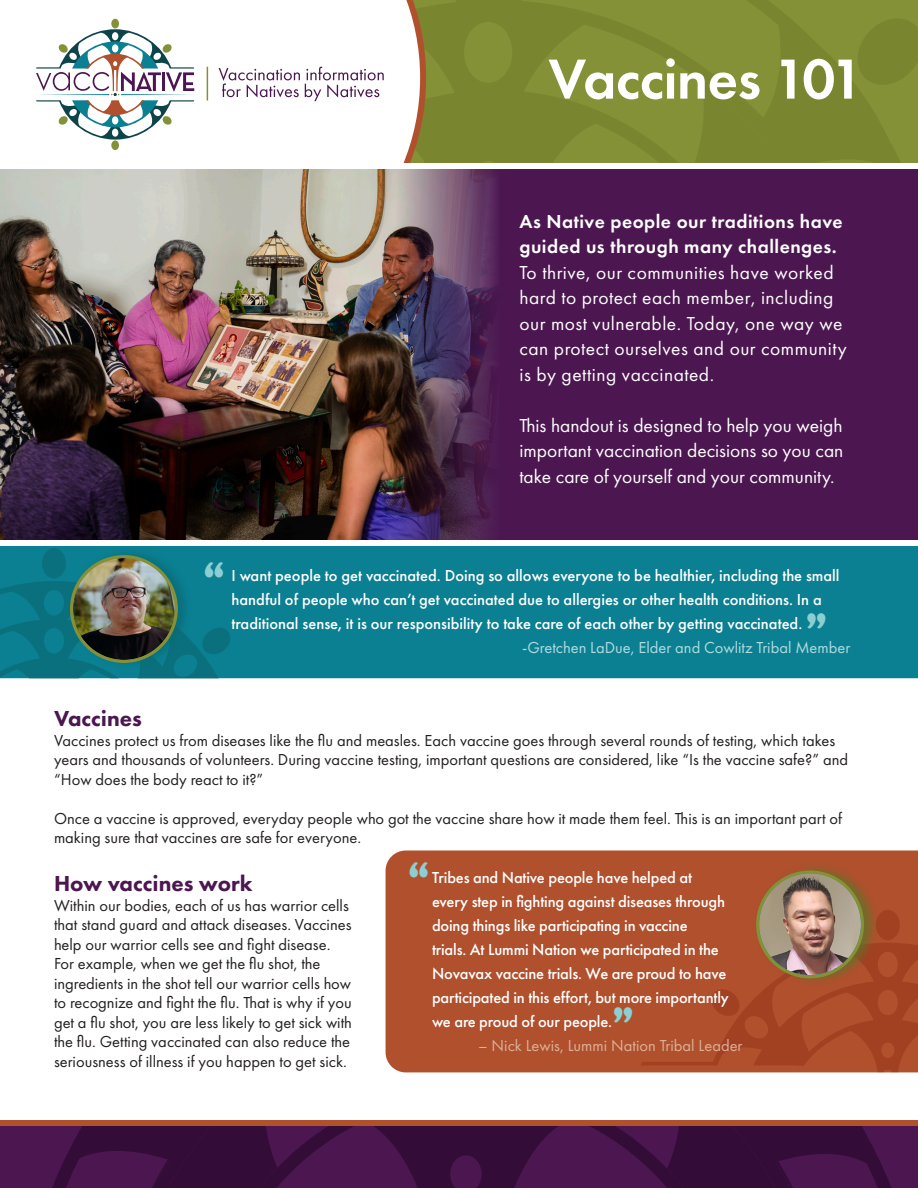
<style>
.page{position:relative;width:918px;height:1188px;background:#fff}
.page>*{position:absolute;margin:0;border:0;box-sizing:border-box;transform-origin:0 0}
.t1{font:600 58.5px "Futura PT";letter-spacing:-.01em;color:#fff}
.t2{font:900 37.5px "Cooper";color:#8ccfd3}
.t3{font:800 22.5px "Futura PT";color:#4c1751}
.t4{font:19.5px/25.5px "Futura PT";letter-spacing:.025em;color:#fff}
.t5{font:600 19.5px/25.5px "Futura PT";letter-spacing:.025em;color:#fff}
.t6{font:16.5px/19.5px "Futura PT";color:#231f20}
.t7{font:500 16.5px/24px "Futura PT";letter-spacing:-.01em;color:#fff}
.t8{font:16.5px "Futura PT";color:#b0dcdf}
.t9{font:16.5px "Futura PT";color:#dcb198}
</style>
<div class="page">
<div style="left:0;top:164px;width:918px;height:380px;background:#4c1751"></div>
<img style="left:0;top:168px;width:505px;height:372px">
<svg style="left:36px;top:0;width:882px;height:163px"></svg>
<div style="left:0;top:546px;width:918px;height:132px;background:#0b8092"></div>
<div style="left:42px;top:548px;width:24px;height:30px;background:#0b707e;border-radius:50%"></div>
<svg style="left:0;top:581px;width:301px;height:97px;background:#0b7b8c"></svg>
<div style="left:0;top:163px;width:918px;height:5px;background:#fff"></div>
<div style="left:0;top:540px;width:918px;height:6px;background:#fff"></div>
<div style="left:0;top:1126px;width:918px;height:62px;background:#4c1751"></div>
<svg style="left:61px;top:1126px;width:820px;height:62px;background:#3d1142"></svg>
<div style="left:0;top:1120px;width:918px;height:6px;background:#b0502d"></div>
<div style="left:68px;top:546px;width:125px;height:125px;background:#086975;opacity:.75"></div>
<div style="left:71px;top:557px;width:105px;height:104px;background:#859137;border-radius:50%"></div>
<img style="left:73px;top:558px;width:102px;height:102px;border-radius:51px">
<div style="left:70px;top:555px;width:108px;height:108px;border:3px solid #859137;border-radius:50%"></div>
<div style="left:386px;top:850px;width:532px;height:222px;background:#b0502d"></div>
<div style="left:755px;top:862px;width:124px;height:124px;background:#5e7428;opacity:.75"></div>
<svg style="left:640px;top:873px;width:278px;height:199px;background:#ab4e2b"></svg>
<img style="left:767px;top:873px;width:87px;height:102px">
<div style="left:756px;top:870px;width:108px;height:108px;border:3px solid #859137;border-radius:50%"></div>
<h1 class="t1" style="left:548px;top:42px;width:317px">Vaccines 101</h1>
<p class="t5" style="left:519px;top:208px;width:325px">As Native people our traditions have guided us through many challenges.</p>
<p class="t4" style="left:519px;top:260px;width:329px">To thrive, our communities have worked hard to protect each member, including our most vulnerable. Today, one way we can protect ourselves and our community is by getting vaccinated.</p>
<p class="t4" style="left:519px;top:413px;width:325px;text-align:justify">This handout is designed to help you weigh important vaccination decisions so you can take care of yourself and your community.</p>
<h2 class="t2" style="left:204px;top:554px;width:22px">“</h2>
<p class="t7" style="left:232px;top:564px;width:610px">I want people to get vaccinated. Doing so allows everyone to be healthier, including the small handful of people who can’t get vaccinated due to allergies or other health conditions. In a traditional sense, it is our responsibility to take care of each other by getting vaccinated.</p>
<h2 class="t2" style="left:806px;top:604px;width:22px">”</h2>
<p class="t8" style="left:522px;top:638px;width:330px">-Gretchen LaDue, Elder and Cowlitz Tribal Member</p>
<h3 class="t3" style="left:54px;top:705px;width:89px">Vaccines</h3>
<p class="t6" style="left:54px;top:730px;width:796px">Vaccines protect us from diseases like the flu and measles. Each vaccine goes through several rounds of testing, which takes years and thousands of volunteers. During vaccine testing, important questions are considered, like “Is the vaccine safe?” and “How does the body react to it?”</p>
<p class="t6" style="left:54px;top:808px;width:789px">Once a vaccine is approved, everyday people who got the vaccine share how it made them feel. This is an important part of making sure that vaccines are safe for everyone.</p>
<h3 class="t3" style="left:54px;top:870px;width:200px">How vaccines work</h3>
<p class="t6" style="left:54px;top:895px;width:300px">Within our bodies, each of us has warrior cells that stand guard and attack diseases. Vaccines help our warrior cells see and fight disease.<br>For example, when we get the flu shot, the ingredients in the shot tell our warrior cells how to recognize and fight the flu. That is why if you get a flu shot, you are less likely to get sick with the flu. Getting vaccinated can also reduce the seriousness of illness if you happen to get sick.</p>
<h2 class="t2" style="left:408px;top:854px;width:22px">“</h2>
<p class="t7" style="left:432px;top:865px;width:298px">Tribes and Native people have helped at every step in fighting against diseases through doing things like participating in vaccine<br>trials. At Lummi Nation we participated in the Novavax vaccine trials. We are proud to have participated in this effort, but more importantly we are proud of our people.</p>
<h2 class="t2" style="left:613px;top:999px;width:22px">”</h2>
<p class="t9" style="left:478px;top:1035px;width:266px">– Nick Lewis, Lummi Nation Tribal Leader</p>
</div>
